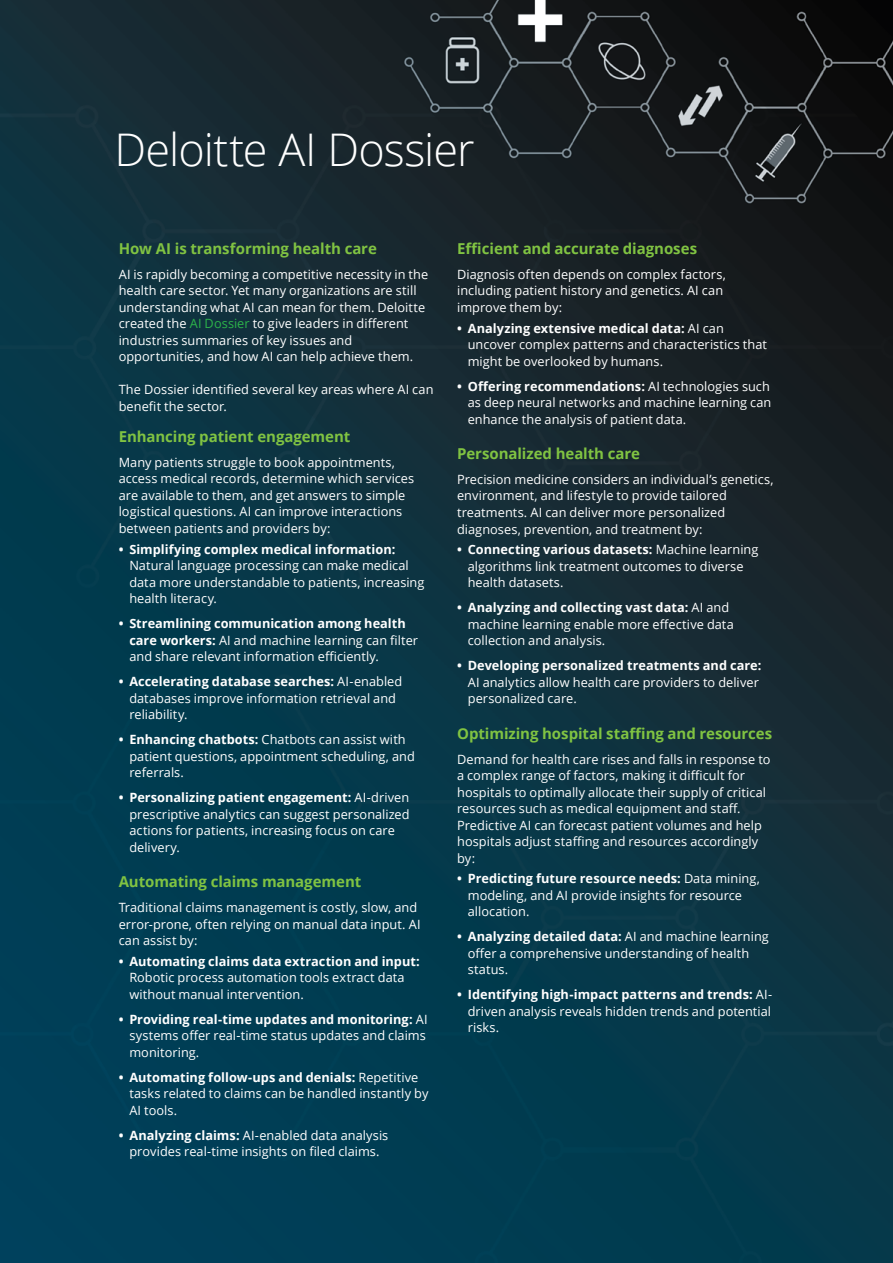
<style>
.page{position:relative;width:893px;height:1263px;background:#fff}
.page>*{position:absolute;margin:0;border:0;box-sizing:border-box;transform-origin:0 0}
.t1{font:300 45px "Open Sans";letter-spacing:-.02em;color:#fff}
.t2{font:700 15px "Open Sans";letter-spacing:-.005em;color:#80c342}
.t3{font:12.75px/16.5px "Open Sans";letter-spacing:.005em;color:#fff}
.t4{font:700 12.75px "Open Sans";color:#fff}
.s1{color:#2cb34a}
.s2{font-weight:700}
</style>
<div class="page">
<img style="left:0;top:0;width:893px;height:1263px">
<h1 class="t1" style="left:114px;top:119px;width:362px">Deloitte AI Dossier</h1>
<p class="t2" style="left:119px;top:238px;width:260px">How AI is transforming health care</p>
<p class="t3" style="left:119px;top:266px;width:311px">AI is rapidly becoming a competitive necessity in the health care sector. Yet many organizations are still understanding what AI can mean for them. Deloitte created the <span class="s1">AI Dossier</span> to give leaders in different industries summaries of key issues and opportunities, and how AI can help achieve them.</p>
<p class="t3" style="left:119px;top:381px;width:316px">The Dossier identified several key areas where AI can benefit the sector.</p>
<p class="t2" style="left:119px;top:426px;width:233px">Enhancing patient engagement</p>
<p class="t3" style="left:119px;top:454px;width:297px">Many patients struggle to book appointments, access medical records, determine which services are available to them, and get answers to simple logistical questions. AI can improve interactions between patients and providers by:</p>
<p class="t4" style="left:119px;top:540px;width:278px">• Simplifying complex medical information:</p>
<p class="t3" style="left:129px;top:557px;width:297px">Natural language processing can make medical data more understandable to patients, increasing health literacy.</p>
<p class="t3" style="left:129px;top:615px;width:290px;text-indent:-11px"><span class="s2">• Streamlining communication among health care workers:</span> AI and machine learning can filter and share relevant information efficiently.</p>
<p class="t3" style="left:129px;top:673px;width:275px;text-indent:-11px"><span class="s2">• Accelerating database searches:</span> AI-enabled databases improve information retrieval and reliability.</p>
<p class="t3" style="left:129px;top:731px;width:287px;text-indent:-11px"><span class="s2">• Enhancing chatbots:</span> Chatbots can assist with patient questions, appointment scheduling, and referrals.</p>
<p class="t3" style="left:129px;top:789px;width:282px;text-indent:-11px"><span class="s2">• Personalizing patient engagement:</span> AI-driven prescriptive analytics can suggest personalized actions for patients, increasing focus on care delivery.</p>
<p class="t2" style="left:119px;top:871px;width:244px">Automating claims management</p>
<p class="t3" style="left:119px;top:899px;width:303px">Traditional claims management is costly, slow, and error-prone, often relying on manual data input. AI can assist by:</p>
<p class="t4" style="left:119px;top:952px;width:303px">• Automating claims data extraction and input:</p>
<p class="t3" style="left:129px;top:969px;width:277px">Robotic process automation tools extract data without manual intervention.</p>
<p class="t3" style="left:129px;top:1011px;width:300px;text-indent:-11px"><span class="s2">• Providing real-time updates and monitoring:</span> AI systems offer real-time status updates and claims monitoring.</p>
<p class="t3" style="left:129px;top:1069px;width:301px;text-indent:-11px"><span class="s2">• Automating follow-ups and denials:</span> Repetitive tasks related to claims can be handled instantly by<br>AI tools.</p>
<p class="t3" style="left:119px;top:1127px;width:271px;text-align:center"><span class="s2">• Analyzing claims:</span> AI-enabled data analysis provides real-time insights on filed claims.</p>
<p class="t2" style="left:457px;top:238px;width:241px">Efficient and accurate diagnoses</p>
<p class="t3" style="left:457px;top:266px;width:270px">Diagnosis often depends on complex factors, including patient history and genetics. AI can improve them by:</p>
<p class="t3" style="left:468px;top:319px;width:301px;text-indent:-11px"><span class="s2">• Analyzing extensive medical data:</span> AI can uncover complex patterns and characteristics that might be overlooked by humans.</p>
<p class="t3" style="left:468px;top:377px;width:305px;text-indent:-11px"><span class="s2">• Offering recommendations:</span> AI technologies such as deep neural networks and machine learning can enhance the analysis of patient data.</p>
<p class="t2" style="left:457px;top:443px;width:184px">Personalized health care</p>
<p class="t3" style="left:457px;top:471px;width:318px">Precision medicine considers an individual’s genetics, environment, and lifestyle to provide tailored treatments. AI can deliver more personalized diagnoses, prevention, and treatment by:</p>
<p class="t3" style="left:468px;top:541px;width:292px;text-indent:-11px"><span class="s2">• Connecting various datasets:</span> Machine learning algorithms link treatment outcomes to diverse health datasets.</p>
<p class="t3" style="left:468px;top:599px;width:268px;text-indent:-11px"><span class="s2">• Analyzing and collecting vast data:</span> AI and machine learning enable more effective data collection and analysis.</p>
<p class="t4" style="left:457px;top:657px;width:306px">• Developing personalized treatments and care:</p>
<p class="t3" style="left:468px;top:673px;width:293px">AI analytics allow health care providers to deliver personalized care.</p>
<p class="t2" style="left:457px;top:722px;width:317px">Optimizing hospital staffing and resources</p>
<p class="t3" style="left:457px;top:750px;width:315px">Demand for health care rises and falls in response to a complex range of factors, making it difficult for hospitals to optimally allocate their supply of critical resources such as medical equipment and staff.<br>Predictive AI can forecast patient volumes and help hospitals adjust staffing and resources accordingly by:</p>
<p class="t3" style="left:468px;top:870px;width:294px;text-indent:-11px"><span class="s2">• Predicting future resource needs:</span> Data mining, modeling, and AI provide insights for resource allocation.</p>
<p class="t3" style="left:468px;top:928px;width:303px;text-indent:-11px"><span class="s2">• Analyzing detailed data:</span> AI and machine learning offer a comprehensive understanding of health status.</p>
<p class="t3" style="left:468px;top:986px;width:306px;text-align:justify;text-indent:-11px"><span class="s2">• Identifying high-impact patterns and trends:</span> AI&shy;driven analysis reveals hidden trends and potential risks.</p>
</div>
